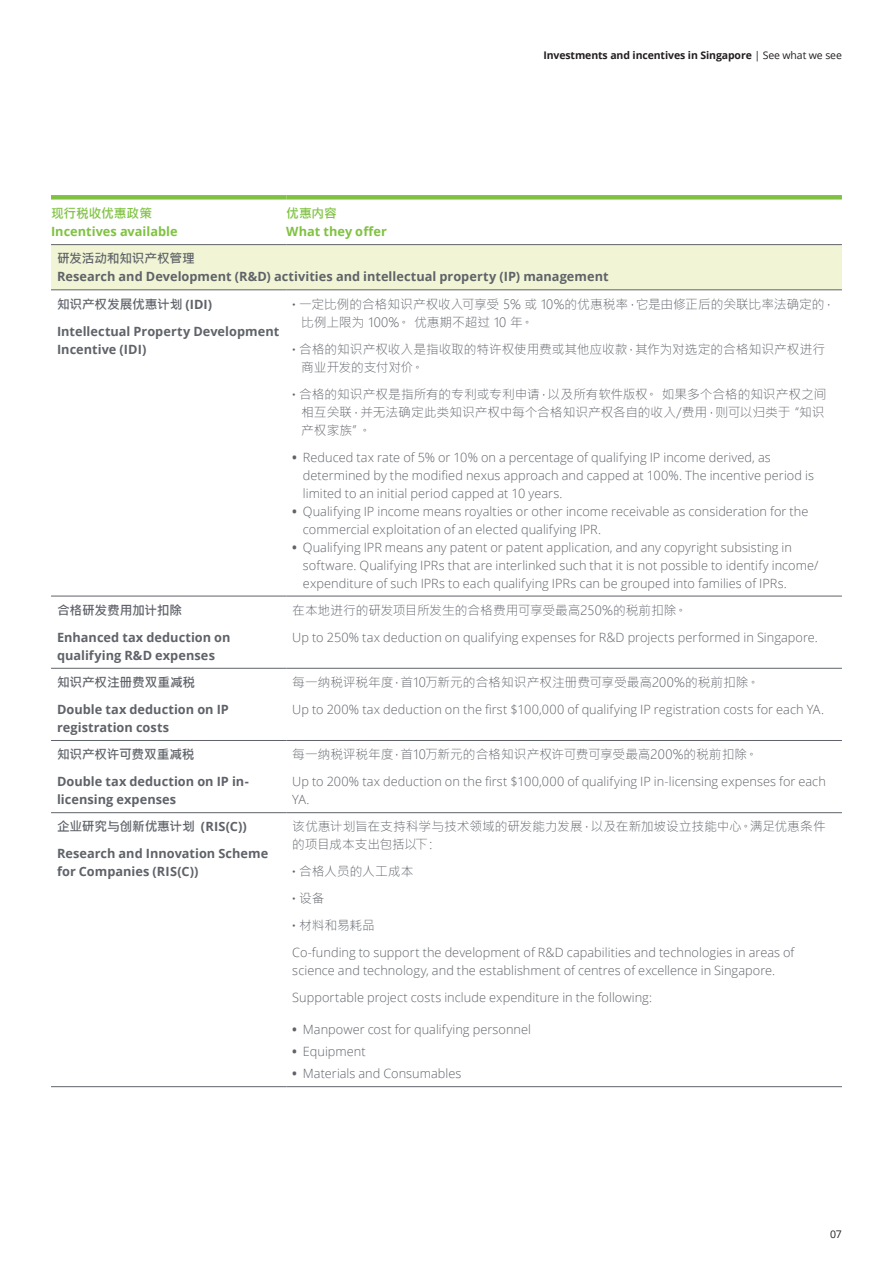
<style>
.page{position:relative;width:893px;height:1263px;background:#fff}
.page>*{position:absolute;margin:0;border:0;box-sizing:border-box;transform-origin:0 0}
.Chart_key__8_5_12pt{font:300 12.75px/18px "Open Sans";letter-spacing:.005em;color:#5f6369}
.Chart_key__8_5_12pt-2{font:300 12.75px/18px "Microsoft Jheng Hei";letter-spacing:-.01em;color:#5f6369}
.Chart_key__8_5_12pt-3{font:700 12.75px/18px "Open Sans";letter-spacing:.005em;color:#5f6369}
.Chart_key__8_5_12pt-4{font:700 12.75px "Microsoft Jheng Hei";letter-spacing:-.015em;color:#5f6369}
.Chart_Table_heading{font:700 12.75px "Open Sans";color:#7fc241}
.Subhead_A__8_5_12pt{font:700 12.75px "Microsoft Jheng Hei";letter-spacing:-.005em;color:#7fc241}
.t1{font:700 10.5px "Open Sans";letter-spacing:-.01em;color:#231f20}
.t2{font:10.5px "Open Sans";color:#231f20}
.s1{font-weight:400}
.s2{font-family:"Open Sans"}
.s3{font-family:"Open Sans";font-weight:700}
.s4{font-weight:700}
</style>
<div class="page">
<div style="left:51px;top:245px;width:791px;height:45px;background:#f1f5d5"></div>
<hr style="left:51px;top:244px;width:235px;height:1px;background:#5f6369">
<hr style="left:286px;top:244px;width:556px;height:1px;background:#5f6369">
<hr style="left:51px;top:289px;width:235px;height:1px;background:#5f6369">
<hr style="left:286px;top:289px;width:556px;height:1px;background:#5f6369">
<hr style="left:51px;top:596px;width:235px;height:1px;background:#5f6369">
<hr style="left:286px;top:596px;width:556px;height:1px;background:#5f6369">
<hr style="left:51px;top:668px;width:235px;height:1px;background:#5f6369">
<hr style="left:286px;top:668px;width:556px;height:1px;background:#5f6369">
<hr style="left:51px;top:740px;width:235px;height:1px;background:#5f6369">
<hr style="left:286px;top:740px;width:556px;height:1px;background:#5f6369">
<hr style="left:51px;top:812px;width:235px;height:1px;background:#5f6369">
<hr style="left:286px;top:812px;width:556px;height:1px;background:#5f6369">
<hr style="left:51px;top:1086px;width:235px;height:1px;background:#5f6369">
<hr style="left:286px;top:1086px;width:556px;height:1px;background:#5f6369">
<div style="left:51px;top:195px;width:235px;height:5px;background:#7fc241"></div>
<div style="left:286px;top:195px;width:556px;height:5px;background:#7fc241"></div>
<p class="Subhead_A__8_5_12pt" style="left:51px;top:205px;width:103px">现行税收优惠政策</p>
<p class="Chart_Table_heading" style="left:51px;top:222px;width:128px">Incentives available</p>
<p class="Subhead_A__8_5_12pt" style="left:286px;top:205px;width:52px">优惠内容</p>
<p class="Chart_Table_heading" style="left:286px;top:222px;width:102px">What they offer</p>
<p class="t1" style="left:543px;top:48px;width:300px">Investments and incentives in Singapore <span class="s1">| See what we see</span></p>
<p class="Chart_key__8_5_12pt-4" style="left:57px;top:251px;width:139px">研发活动和知识产权管理</p>
<p class="Chart_key__8_5_12pt-3" style="left:57px;top:267px;width:553px">Research and Development (R&amp;D) activities and intellectual property (IP) management</p>
<p class="Chart_key__8_5_12pt-4" style="left:57px;top:296px;width:157px">知识产权发展优惠计划 <span class="s2">(IDI)</span></p>
<p class="Chart_key__8_5_12pt-3" style="left:57px;top:322px;width:224px">Intellectual Property Development<br>Incentive (IDI)</p>
<p class="Chart_key__8_5_12pt-2" style="left:301px;top:295px;width:535px;text-indent:-9px"><span class="s3">·</span> 一定比例的合格知识产权收入可享受 5% 或 10%的优惠税率，它是由修正后的关联比率法确定的，比例上限为 100%。 优惠期不超过 10 年。</p>
<p class="Chart_key__8_5_12pt-2" style="left:301px;top:340px;width:525px;text-indent:-9px"><span class="s3">·</span> 合格的知识产权收入是指收取的特许权使用费或其他应收款，其作为对选定的合格知识产权进行商业开发的支付对价。</p>
<p class="Chart_key__8_5_12pt-2" style="left:301px;top:385px;width:527px;text-indent:-9px"><span class="s3">·</span> 合格的知识产权是指所有的专利或专利申请，以及所有软件版权。 如果多个合格的知识产权之间相互关联，并无法确定此类知识产权中每个合格知识产权各自的收入/费用，则可以归类于“知识产权家族”。</p>
<p class="Chart_key__8_5_12pt" style="left:303px;top:448px;width:512px;text-indent:-11px"><span class="s4">•</span> Reduced tax rate of 5% or 10% on a percentage of qualifying IP income derived, as determined by the modified nexus approach and capped at 100%. The incentive period is limited to an initial period capped at 10 years.</p>
<p class="Chart_key__8_5_12pt" style="left:303px;top:502px;width:507px;text-indent:-11px"><span class="s4">•</span> Qualifying IP income means royalties or other income receivable as consideration for the commercial exploitation of an elected qualifying IPR.</p>
<p class="Chart_key__8_5_12pt" style="left:303px;top:538px;width:517px;text-indent:-11px"><span class="s4">•</span> Qualifying IPR means any patent or patent application, and any copyright subsisting in software. Qualifying IPRs that are interlinked such that it is not possible to identify income/ expenditure of such IPRs to each qualifying IPRs can be grouped into families of IPRs.</p>
<p class="Chart_key__8_5_12pt-4" style="left:57px;top:602px;width:127px">合格研发费用加计扣除</p>
<p class="Chart_key__8_5_12pt-3" style="left:57px;top:628px;width:175px">Enhanced tax deduction on qualifying R&amp;D expenses</p>
<p class="Chart_key__8_5_12pt-4" style="left:57px;top:674px;width:140px">知识产权注册费双重减税</p>
<p class="Chart_key__8_5_12pt-3" style="left:57px;top:700px;width:173px">Double tax deduction on IP registration costs</p>
<p class="Chart_key__8_5_12pt-4" style="left:57px;top:746px;width:139px">知识产权许可费双重减税</p>
<p class="Chart_key__8_5_12pt-3" style="left:57px;top:772px;width:193px">Double tax deduction on IP in&shy;licensing expenses</p>
<p class="Chart_key__8_5_12pt-4" style="left:57px;top:819px;width:191px">企业研究与创新优惠计划 <span class="s2">(RIS(C))</span></p>
<p class="Chart_key__8_5_12pt-3" style="left:57px;top:844px;width:213px">Research and Innovation Scheme for Companies (RIS(C))</p>
<p class="Chart_key__8_5_12pt-2" style="left:292px;top:601px;width:396px">在本地进行的研发项目所发生的合格费用可享受最高250%的税前扣除。</p>
<p class="Chart_key__8_5_12pt" style="left:292px;top:628px;width:527px">Up to 250% tax deduction on qualifying expenses for R&amp;D projects performed in Singapore.</p>
<p class="Chart_key__8_5_12pt-2" style="left:292px;top:673px;width:469px">每一纳税评税年度，首10万新元的合格知识产权注册费可享受最高200%的税前扣除。</p>
<p class="Chart_key__8_5_12pt" style="left:292px;top:700px;width:533px">Up to 200% tax deduction on the first $100,000 of qualifying IP registration costs for each YA.</p>
<p class="Chart_key__8_5_12pt-2" style="left:292px;top:745px;width:467px">每一纳税评税年度，首10万新元的合格知识产权许可费可享受最高200%的税前扣除。</p>
<p class="Chart_key__8_5_12pt" style="left:292px;top:772px;width:535px">Up to 200% tax deduction on the first $100,000 of qualifying IP in-licensing expenses for each<br>YA.</p>
<p class="Chart_key__8_5_12pt-2" style="left:292px;top:818px;width:535px">该优惠计划旨在支持科学与技术领域的研发能力发展，以及在新加坡设立技能中心。满足优惠条件的项目成本支出包括以下：</p>
<p class="Chart_key__8_5_12pt-2" style="left:292px;top:863px;width:123px"><span class="s3">·</span> 合格人员的人工成本</p>
<p class="Chart_key__8_5_12pt-2" style="left:292px;top:890px;width:34px"><span class="s3">·</span> 设备</p>
<p class="Chart_key__8_5_12pt-2" style="left:292px;top:917px;width:84px"><span class="s3">·</span> 材料和易耗品</p>
<p class="Chart_key__8_5_12pt" style="left:292px;top:943px;width:504px">Co-funding to support the development of R&amp;D capabilities and technologies in areas of science and technology, and the establishment of centres of excellence in Singapore.</p>
<p class="Chart_key__8_5_12pt" style="left:292px;top:988px;width:361px">Supportable project costs include expenditure in the following:</p>
<p class="Chart_key__8_5_12pt" style="left:292px;top:1020px;width:240px"><span class="s4">•</span> Manpower cost for qualifying personnel</p>
<p class="Chart_key__8_5_12pt" style="left:292px;top:1042px;width:75px"><span class="s4">•</span> Equipment</p>
<p class="Chart_key__8_5_12pt" style="left:292px;top:1064px;width:171px"><span class="s4">•</span> Materials and Consumables</p>
<p class="t2" style="left:830px;top:1227px;width:13px">07</p>
</div>
